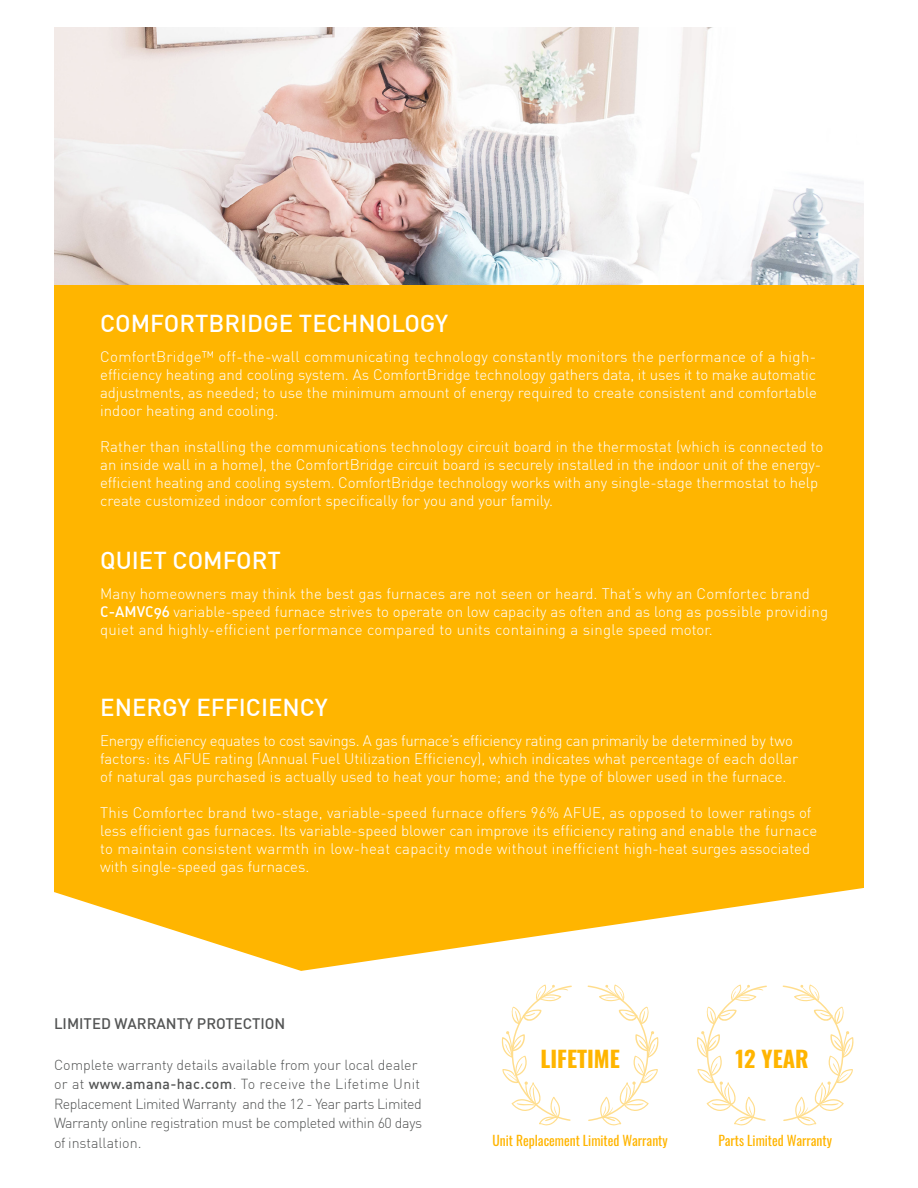
<style>
.page{position:relative;width:918px;height:1188px;background:#fff}
.page>*{position:absolute;margin:0;border:0;box-sizing:border-box;transform-origin:0 0}
.t1{font:500 24px "DIN";color:#fff}
.t2{font:700 22.5px "Oswald";color:#ffb500}
.t3{font:300 15px/18px "DIN";color:#fff}
.t4{font:500 15px "DIN";color:#545555}
.t5{font:300 14.25px/19.5px "DIN";letter-spacing:-.025em;color:#545555}
.t6{font:13.5px "Oswald";color:#ffb500}
.s1{font-family:"DIN Medium Alternate";font-weight:400}
</style>
<div class="page">
<div style="left:54px;top:284px;width:810px;height:687px;background:#ffb500"></div>
<img style="left:54px;top:27px;width:810px;height:257px">
<svg style="left:502px;top:985px;width:157px;height:141px"></svg>
<svg style="left:697px;top:985px;width:157px;height:141px"></svg>
<p class="t1" style="left:100px;top:308px;width:350px">COMFORTBRIDGE TECHNOLOGY</p>
<p class="t3" style="left:100px;top:347px;width:718px;text-align:justify">ComfortBridge™ off-the-wall communicating technology constantly monitors the performance of a high&shy;efficiency heating and cooling system. As ComfortBridge technology gathers data, it uses it to make automatic adjustments, as needed; to use the minimum amount of energy required to create consistent and comfortable indoor heating and cooling.</p>
<p class="t3" style="left:100px;top:437px;width:725px">Rather than installing the communications technology circuit board in the thermostat (which is connected to an inside wall in a home), the ComfortBridge circuit board is securely installed in the indoor unit of the energy&shy;efficient heating and cooling system. ComfortBridge technology works with any single-stage thermostat to help create customized indoor comfort specifically for you and your family.</p>
<p class="t1" style="left:100px;top:545px;width:182px">QUIET COMFORT</p>
<p class="t3" style="left:100px;top:584px;width:730px">Many homeowners may think the best gas furnaces are not seen or heard. That’s why an Comfortec brand<br><span class="s1">C-AMVC96</span> variable-speed furnace strives to operate on low capacity as often and as long as possible providing quiet and highly-efficient performance compared to units containing a single speed motor.</p>
<p class="t1" style="left:100px;top:692px;width:229px">ENERGY EFFICIENCY</p>
<p class="t3" style="left:100px;top:731px;width:700px">Energy efficiency equates to cost savings. A gas furnace’s efficiency rating can primarily be determined by two factors: its AFUE rating (Annual Fuel Utilization Efficiency), which indicates what percentage of each dollar of natural gas purchased is actually used to heat your home; and the type of blower used in the furnace.</p>
<p class="t3" style="left:100px;top:803px;width:719px">This Comfortec brand two-stage, variable-speed furnace offers 96% AFUE, as opposed to lower ratings of less efficient gas furnaces. Its variable-speed blower can improve its efficiency rating and enable the furnace to maintain consistent warmth in low-heat capacity mode without inefficient high-heat surges associated with single-speed gas furnaces.</p>
<p class="t4" style="left:54px;top:1014px;width:233px">LIMITED WARRANTY PROTECTION</p>
<p class="t5" style="left:54px;top:1055px;width:370px">Complete warranty details available from your local dealer or at <span class="s1">www.amana-hac.com</span>. To receive the Lifetime Unit Replacement Limited Warranty and the 12 - Year parts Limited Warranty online registration must be completed within 60 days of installation.</p>
<p class="t2" style="left:541px;top:1047px;width:81px">LIFETIME</p>
<p class="t6" style="left:493px;top:1129px;width:177px">Unit Replacement Limited Warranty</p>
<p class="t2" style="left:736px;top:1047px;width:75px">12 YEAR</p>
<p class="t6" style="left:718px;top:1129px;width:115px">Parts Limited Warranty</p>
</div>
